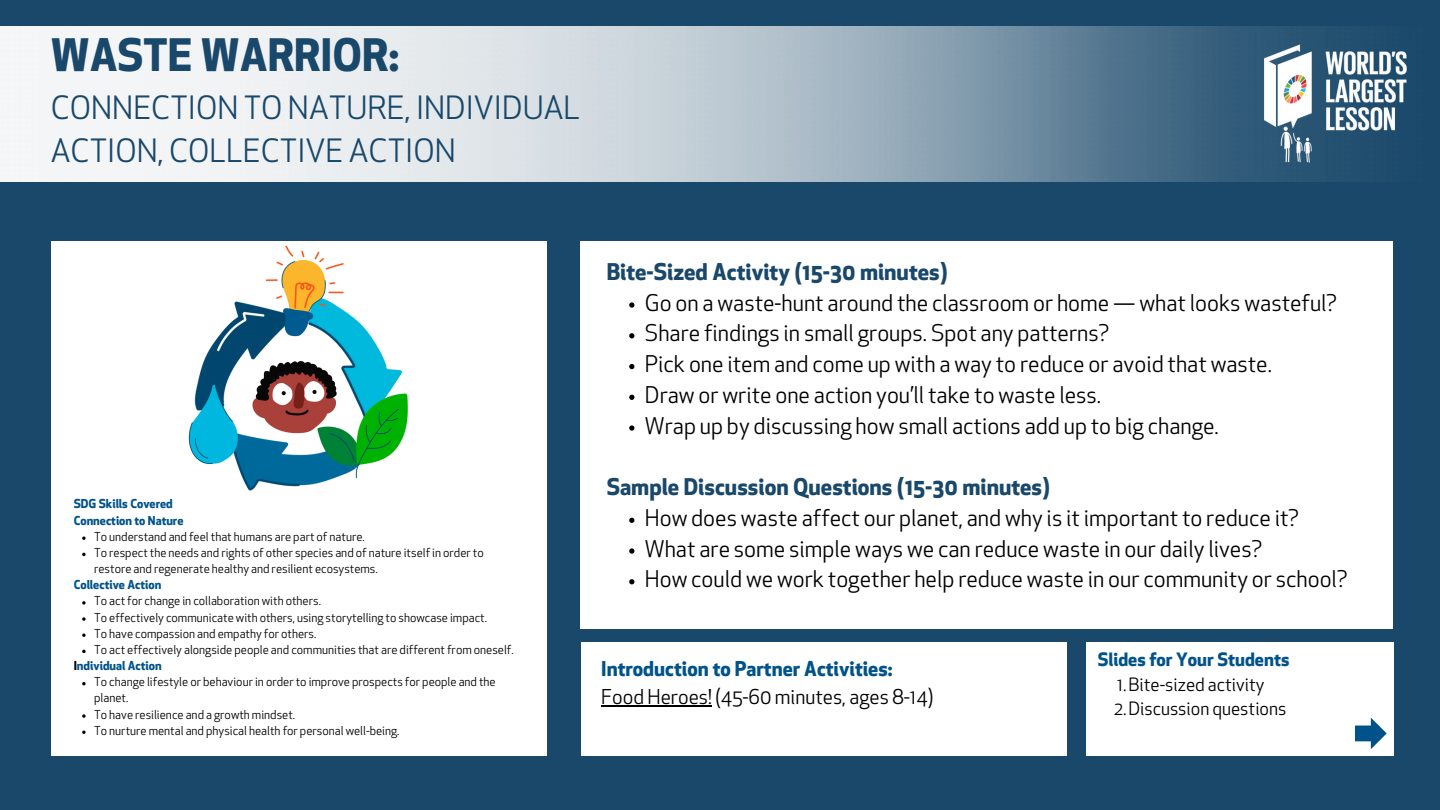
<style>
.page{position:relative;width:1440px;height:810px;background:#19486a}
.page>*{position:absolute;margin:0;border:0;box-sizing:border-box;transform-origin:0 0}
.t1{font:700 43.7px "Apex New";color:#19486a}
.t2{font:31.4px/43.5px "Apex New";color:#19486a}
.t3{font:22.5px "Apex New";color:#000}
.t4{font:700 22.5px "Apex New";color:#19486a}
.t5{font:20px/27.8px "Apex New";color:#000}
.t6{font:18px "Apex New";color:#000}
.t7{font:700 18px "Apex New";color:#00538a}
.t8{font:12px/16.2px "Apex New";color:#000}
.t9{font:700 12px/16.2px "Apex New";color:#00538a}
.s1{color:#000}
.s2{font-weight:700;color:#00538a}
</style>
<div class="page">
<div style="left:581px;top:241px;width:812px;height:388px;background:#fff"></div>
<div style="left:51px;top:241px;width:495px;height:515px;background:#fff"></div>
<div style="left:581px;top:642px;width:486px;height:114px;background:#fff"></div>
<img style="left:0;top:27px;width:1407px;height:154px">
<svg style="left:629px;top:302px;width:5px;height:6px"></svg>
<svg style="left:629px;top:333px;width:5px;height:5px"></svg>
<svg style="left:629px;top:364px;width:5px;height:5px"></svg>
<svg style="left:629px;top:395px;width:5px;height:5px"></svg>
<svg style="left:629px;top:425px;width:5px;height:6px"></svg>
<svg style="left:629px;top:518px;width:5px;height:5px"></svg>
<svg style="left:629px;top:548px;width:5px;height:6px"></svg>
<svg style="left:629px;top:579px;width:5px;height:5px"></svg>
<div style="left:1086px;top:642px;width:307px;height:114px;background:#fff"></div>
<svg style="left:1355px;top:718px;width:32px;height:31px"></svg>
<svg style="left:82px;top:537px;width:4px;height:3px"></svg>
<svg style="left:82px;top:553px;width:4px;height:3px"></svg>
<svg style="left:82px;top:601px;width:4px;height:4px"></svg>
<svg style="left:82px;top:617px;width:4px;height:4px"></svg>
<svg style="left:82px;top:634px;width:4px;height:3px"></svg>
<svg style="left:82px;top:650px;width:4px;height:3px"></svg>
<svg style="left:82px;top:682px;width:4px;height:3px"></svg>
<svg style="left:82px;top:714px;width:4px;height:4px"></svg>
<svg style="left:82px;top:731px;width:4px;height:3px"></svg>
<hr style="left:601px;top:705px;width:111px;height:2px;background:#000">
<img style="left:200px;top:301px;width:202px;height:190px">
<img style="left:241px;top:339px;width:109px;height:109px">
<img style="left:310px;top:372px;width:98px;height:117px">
<img style="left:188px;top:372px;width:77px;height:102px">
<img style="left:251px;top:245px;width:104px;height:101px">
<p class="t1" style="left:51px;top:38px;width:350px">WASTE WARRIOR:</p>
<p class="t2" style="left:51px;top:89px;width:531px">CONNECTION TO NATURE, INDIVIDUAL<br>ACTION, COLLECTIVE ACTION</p>
<h6 class="t9" style="left:74px;top:497px;width:111px">SDG Skills Covered<br>Connection to Nature</h6>
<p class="t8" style="left:94px;top:530px;width:272px">To understand and feel that humans are part of nature.</p>
<p class="t8" style="left:94px;top:546px;width:391px">To respect the needs and rights of other species and of nature itself in order to restore and regenerate healthy and resilient ecosystems.</p>
<p class="t9" style="left:74px;top:578px;width:89px">Collective Action</p>
<p class="t8" style="left:94px;top:594px;width:228px">To act for change in collaboration with others.</p>
<h6 class="t8" style="left:94px;top:611px;width:394px">To effectively communicate with others, using storytelling to showcase impact.</h6>
<p class="t8" style="left:94px;top:627px;width:224px">To have compassion and empathy for others.</p>
<p class="t8" style="left:94px;top:643px;width:421px">To act effectively alongside people and communities that are different from oneself.</p>
<p class="t9" style="left:74px;top:659px;width:90px"><span class="s1">I</span>ndividual Action</p>
<h2 class="t8" style="left:94px;top:675px;width:403px">To change lifestyle or behaviour in order to improve prospects for people and the planet.</h2>
<p class="t8" style="left:94px;top:708px;width:203px">To have resilience and a growth mindset.</p>
<p class="t8" style="left:94px;top:724px;width:307px">To nurture mental and physical health for personal well-being.</p>
<p class="t4" style="left:607px;top:263px;width:343px">Bite-Sized Activity (15-30 minutes)</p>
<p class="t3" style="left:645px;top:294px;width:694px">Go on a waste-hunt around the classroom or home — what looks wasteful?</p>
<h1 class="t3" style="left:645px;top:325px;width:466px">Share findings in small groups. Spot any patterns?</h1>
<p class="t3" style="left:645px;top:355px;width:629px">Pick one item and come up with a way to reduce or avoid that waste.</p>
<p class="t3" style="left:645px;top:386px;width:458px">Draw or write one action you’ll take to waste less.</p>
<p class="t3" style="left:645px;top:417px;width:575px">Wrap up by discussing how small actions add up to big change.</p>
<p class="t4" style="left:607px;top:478px;width:445px">Sample Discussion Questions (15-30 minutes)</p>
<p class="t3" style="left:645px;top:509px;width:656px">How does waste affect our planet, and why is it important to reduce it?</p>
<h6 class="t3" style="left:645px;top:540px;width:619px">What are some simple ways we can reduce waste in our daily lives?</h6>
<p class="t3" style="left:645px;top:571px;width:704px">How could we work together help reduce waste in our community or school?</p>
<p class="t5" style="left:601px;top:657px;width:334px"><span class="s2">Introduction to Partner Activities:<br></span>Food Heroes! (45-60 minutes, ages 8-14)</p>
<p class="t7" style="left:1098px;top:652px;width:193px">Slides for Your Students</p>
<p class="t6" style="left:1117px;top:677px;width:149px">1.Bite-sized activity</p>
<h2 class="t6" style="left:1114px;top:702px;width:174px">2.Discussion questions</h2>
</div>
